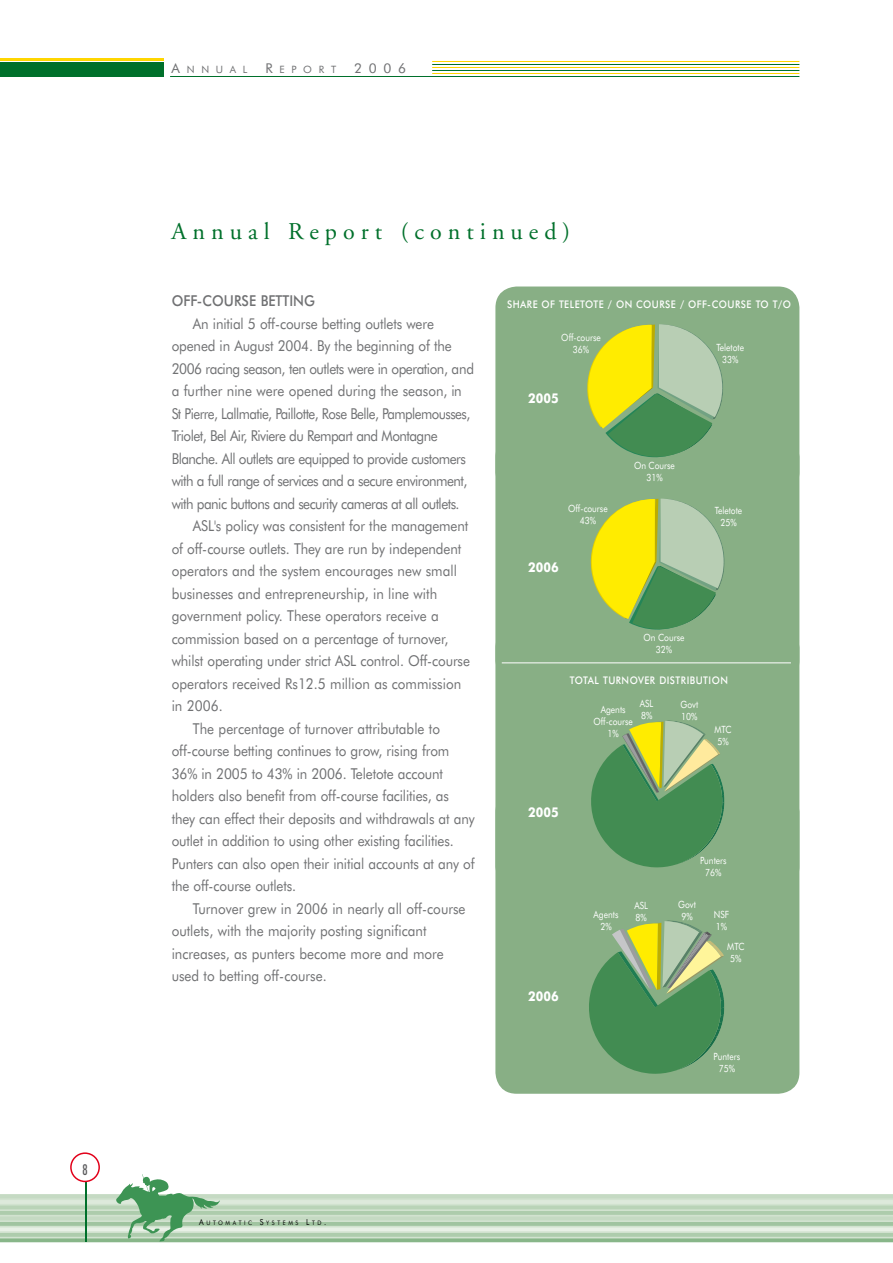
<style>
.page{position:relative;width:893px;height:1263px;background:#fff}
.page>*{position:absolute;margin:0;border:0;box-sizing:border-box;transform-origin:0 0}
.t1{font:24px "Adobe Garamond";letter-spacing:.25em;color:#00702b}
.t2{font:15px "Futura BT";letter-spacing:-.01em;color:#707173;scale:.9 1}
.t3{font:15px "Futura BT";letter-spacing:-.04em;color:#707173;scale:.9 1}
.t4{font:15px "Futura BT";letter-spacing:-.04em;color:#707173;scale:.88 1}
.t5{font:15px "Futura BT";letter-spacing:-.035em;color:#707173;scale:.9 1}
.t6{font:500 15px "Futura BT";color:#707173;scale:.9 1}
.t7{font:700 13.5px "Futura BT";color:#fff;scale:.9 1}
.t8{font:13.5px "Futura BT";color:#707173}
.t9{font:500 10.5px "Futura BT";letter-spacing:.05em;color:#fff;scale:.9 1}
.t10{font:10.2px "Futura BT";letter-spacing:.665em;color:#707173}
.t11{font:10.05px/12px "Futura BT";color:#fff;text-align:center;scale:.85 1}
.t12{font:6.15px "Futura BT";letter-spacing:.465em;color:#000;scale:.9 1}
.s1{font-size:13.5px}
.s2{font-size:8.25px}
</style>
<div class="page">
<div style="left:495px;top:791px;width:304px;height:303px;background:#88af85;border-radius:21px"></div>
<div style="left:495px;top:627px;width:304px;height:261px;background:#88af85;border-radius:21px"></div>
<div style="left:495px;top:436px;width:304px;height:246px;background:#88af85;border-radius:21px"></div>
<div style="left:495px;top:286px;width:304px;height:207px;background:#88af85;border-radius:21px"></div>
<div style="left:0;top:1194px;width:893px;height:48px;background:#d1e2cf"></div>
<hr style="left:0;top:1194px;width:893px;height:4px;background:#c5dac3">
<hr style="left:0;top:1200px;width:893px;height:4px;background:#dde9db">
<hr style="left:0;top:1205px;width:893px;height:4px;background:#b9d3b7">
<hr style="left:0;top:1211px;width:893px;height:4px;background:#adccac">
<hr style="left:0;top:1216px;width:893px;height:4px;background:#c5dac3">
<hr style="left:0;top:1222px;width:893px;height:4px;background:#a0c4a0">
<hr style="left:0;top:1227px;width:893px;height:4px;background:#e8f0e6">
<hr style="left:0;top:1233px;width:893px;height:4px;background:#adccac">
<svg style="left:0;top:1238px;width:893px;height:4px;background:#8fba90"></svg>
<svg style="left:116px;top:1174px;width:104px;height:67px"></svg>
<hr style="left:170px;top:76px;width:629px;height:1px;background:#00702b">
<hr style="left:432px;top:73px;width:367px;height:1px;background:#ffd600">
<hr style="left:432px;top:70px;width:367px;height:1px;background:#00702b">
<hr style="left:432px;top:67px;width:367px;height:1px;background:#ffd600">
<hr style="left:432px;top:64px;width:367px;height:1px;background:#00702b">
<hr style="left:432px;top:61px;width:367px;height:1px;background:#ffd600">
<div style="left:0;top:62px;width:164px;height:15px;background:#00702b"></div>
<hr style="left:0;top:58px;width:164px;height:3px;background:#ffd600">
<hr style="left:85px;top:1177px;width:1px;height:65px;background:#00702b">
<div style="left:71px;top:1153px;width:28px;height:28px;background:#fff;border-radius:50%"></div>
<div style="left:70px;top:1152px;width:30px;height:30px;border:2px solid #e2001a;border-radius:50%"></div>
<hr style="left:502px;top:662px;width:289px;height:1px;background:#fff">
<svg style="left:589px;top:920px;width:136px;height:154px"></svg>
<svg style="left:587px;top:324px;width:136px;height:134px"></svg>
<svg style="left:590px;top:498px;width:135px;height:132px"></svg>
<svg style="left:591px;top:720px;width:134px;height:148px"></svg>
<p class="t10" style="left:172px;top:63px;width:77px"><span class="s1">A</span>nnual</p>
<p class="t10" style="left:265px;top:63px;width:72px"><span class="s1">R</span>eport</p>
<p class="t8" style="left:354px;top:60px;width:54px">2006</p>
<h1 class="t1" style="left:172px;top:218px;width:400px">Annual Report (continued)</h1>
<p class="t6" style="left:172px;top:292px;width:161px">OFF-COURSE BETTING</p>
<p class="t2" style="left:193px;top:314px;width:269px">An initial 5 off-course betting outlets were</p>
<p class="t2" style="left:172px;top:337px;width:313px">opened in August 2004. By the beginning of the</p>
<p class="t5" style="left:172px;top:359px;width:338px">2006 racing season, ten outlets were in operation, and</p>
<p class="t2" style="left:172px;top:382px;width:324px">a further nine were opened during the season, in</p>
<p class="t4" style="left:172px;top:404px;width:341px">St Pierre, Lallmatie, Paillotte, Rose Belle, Pamplemousses,</p>
<p class="t3" style="left:172px;top:427px;width:297px">Triolet, Bel Air, Riviere du Rempart and Montagne</p>
<p class="t3" style="left:172px;top:449px;width:328px">Blanche. All outlets are equipped to provide customers</p>
<p class="t3" style="left:172px;top:472px;width:330px">with a full range of services and a secure environment,</p>
<p class="t3" style="left:172px;top:494px;width:321px">with panic buttons and security cameras at all outlets.</p>
<p class="t2" style="left:193px;top:517px;width:307px">ASL's policy was consistent for the management</p>
<p class="t2" style="left:172px;top:539px;width:323px">of off-course outlets. They are run by independent</p>
<p class="t2" style="left:172px;top:562px;width:318px">operators and the system encourages new small</p>
<p class="t2" style="left:172px;top:584px;width:297px">businesses and entrepreneurship, in line with</p>
<p class="t2" style="left:172px;top:607px;width:298px">government policy. These operators receive a</p>
<p class="t2" style="left:172px;top:629px;width:309px">commission based on a percentage of turnover,</p>
<p class="t2" style="left:172px;top:652px;width:333px">whilst operating under strict ASL control. Off-course</p>
<p class="t2" style="left:172px;top:674px;width:323px">operators received Rs12.5 million as commission</p>
<p class="t2" style="left:172px;top:697px;width:58px">in 2006.</p>
<p class="t2" style="left:193px;top:719px;width:276px">The percentage of turnover attributable to</p>
<p class="t2" style="left:172px;top:742px;width:310px">off-course betting continues to grow, rising from</p>
<p class="t2" style="left:172px;top:764px;width:303px">36% in 2005 to 43% in 2006. Teletote account</p>
<p class="t2" style="left:172px;top:787px;width:310px">holders also benefit from off-course facilities, as</p>
<p class="t2" style="left:172px;top:809px;width:338px">they can effect their deposits and withdrawals at any</p>
<p class="t2" style="left:172px;top:832px;width:315px">outlet in addition to using other existing facilities.</p>
<p class="t2" style="left:172px;top:854px;width:338px">Punters can also open their initial accounts at any of</p>
<p class="t2" style="left:172px;top:877px;width:140px">the off-course outlets.</p>
<p class="t2" style="left:193px;top:899px;width:304px">Turnover grew in 2006 in nearly all off-course</p>
<p class="t2" style="left:172px;top:922px;width:285px">outlets, with the majority posting significant</p>
<p class="t2" style="left:172px;top:944px;width:304px">increases, as punters become more and more</p>
<p class="t2" style="left:172px;top:967px;width:174px">used to betting off-course.</p>
<p class="t9" style="left:507px;top:298px;width:317px">SHARE OF TELETOTE / ON COURSE / OFF-COURSE TO T/O</p>
<p class="t11" style="left:561px;top:331px;width:48px">Off-course<br>36%</p>
<p class="t7" style="left:528px;top:390px;width:35px">2005</p>
<p class="t11" style="left:634px;top:459px;width:50px">On Course<br>31%</p>
<p class="t11" style="left:716px;top:341px;width:34px">Teletote<br>33%</p>
<p class="t11" style="left:568px;top:502px;width:48px">Off-course<br>43%</p>
<p class="t11" style="left:715px;top:505px;width:34px">Teletote<br>25%</p>
<p class="t7" style="left:528px;top:559px;width:35px">2006</p>
<p class="t11" style="left:643px;top:631px;width:50px">On Course<br>32%</p>
<p class="t9" style="left:570px;top:673px;width:13px">TOTAL</p>
<p class="t9" style="left:603px;top:673px;width:15px">TURNOVER</p>
<p class="t9" style="left:659px;top:673px;width:16px">DISTRIBUTION</p>
<p class="t11" style="left:593px;top:703px;width:48px">Agents<br>Off-course<br>1%</p>
<p class="t11" style="left:640px;top:697px;width:17px;text-align:left">ASL<br>8%</p>
<p class="t11" style="left:680px;top:698px;width:22px;text-align:left">Govt<br>10%</p>
<p class="t11" style="left:714px;top:723px;width:22px;text-align:left">MTC<br>5%</p>
<p class="t7" style="left:528px;top:803px;width:35px">2005</p>
<p class="t7" style="left:528px;top:988px;width:35px">2006</p>
<p class="t11" style="left:634px;top:899px;width:17px">ASL</p>
<p class="t11" style="left:594px;top:908px;width:31px">Agents</p>
<p class="t11" style="left:636px;top:911px;width:15px">8%</p>
<p class="t11" style="left:600px;top:920px;width:15px">2%</p>
<p class="t11" style="left:700px;top:855px;width:33px">Punters<br>76%</p>
<p class="t11" style="left:678px;top:898px;width:22px">Govt<br>9%</p>
<p class="t11" style="left:714px;top:908px;width:19px;text-align:left">NSF<br>1%</p>
<p class="t11" style="left:727px;top:940px;width:22px;text-align:left">MTC<br>5%</p>
<p class="t11" style="left:714px;top:1051px;width:33px">Punters<br>75%</p>
<p class="t12" style="left:199px;top:1219px;width:143px"><span class="s2">A</span>utomatic <span class="s2">S</span>ystems <span class="s2">L</span> td<span class="s2">.</span></p>
</div>
